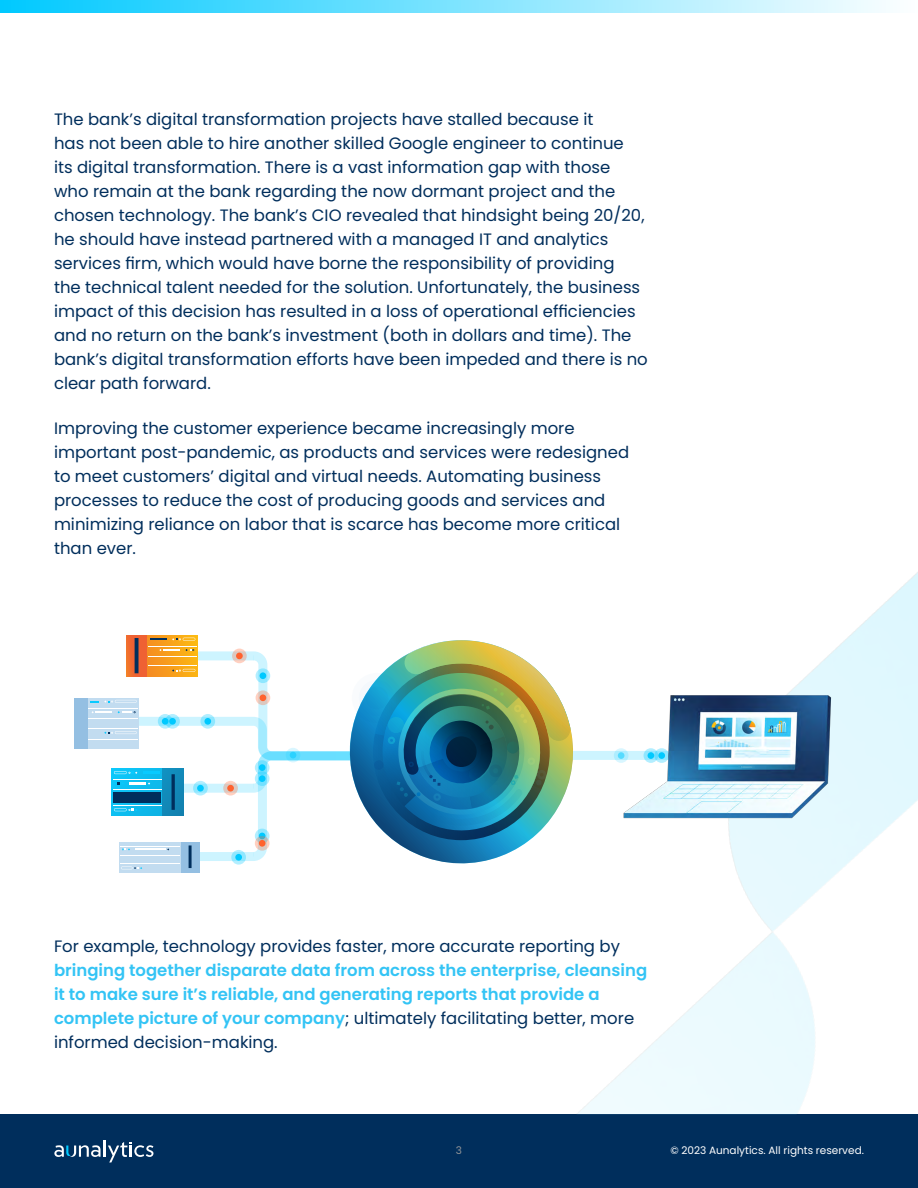
<style>
.page{position:relative;width:918px;height:1188px;background:#fff}
.page>*{position:absolute;margin:0;border:0;box-sizing:border-box;transform-origin:0 0}
.t1{font:16.5px/24px "Poppins";color:#002e5c}
.t2{font:600 16.5px/24px "Poppins";color:#33c4f5}
.t3{font:10.5px "Poppins";color:#fff}
.t4{font:10.5px "Poppins";color:#939598}
.s1{font-weight:400;color:#002e5c}
</style>
<div class="page">
<div style="left:0;top:1115px;width:918px;height:73px;background:#002e5c"></div>
<svg style="left:54px;top:1140px;width:99px;height:22px"></svg>
<svg style="left:0;top:0;width:886px;height:13px"></svg>
<img style="left:330px;top:572px;width:588px;height:543px">
<svg style="left:336px;top:869px;width:251px;height:8px"></svg>
<div style="left:119px;top:842px;width:62px;height:31px;background:#c2dcf0"></div>
<div style="left:181px;top:842px;width:18px;height:31px;background:#94bfe2"></div>
<div style="left:87px;top:698px;width:52px;height:51px;background:#c2dcf0"></div>
<div style="left:74px;top:698px;width:13px;height:51px;background:#94bfe2"></div>
<hr style="left:88px;top:708px;width:50px;height:1px;background:#fff">
<hr style="left:88px;top:718px;width:50px;height:1px;background:#fff">
<hr style="left:88px;top:728px;width:50px;height:1px;background:#fff">
<hr style="left:88px;top:740px;width:50px;height:1px;background:#fff">
<svg style="left:147px;top:636px;width:50px;height:2px"></svg>
<div style="left:126px;top:636px;width:21px;height:40px;background:#ef6133"></div>
<svg style="left:90px;top:638px;width:698px;height:231px"></svg>
<img style="left:617px;top:659px;width:223px;height:189px">
<p class="t1" style="left:54px;top:108px;width:595px">The bank’s digital transformation projects have stalled because it<br>has not been able to hire another skilled Google engineer to continue<br>its digital transformation. There is a vast information gap with those who remain at the bank regarding the now dormant project and the chosen technology. The bank’s CIO revealed that hindsight being 20/20, he should have instead partnered with a managed IT and analytics services firm, which would have borne the responsibility of providing<br>the technical talent needed for the solution. Unfortunately, the business impact of this decision has resulted in a loss of operational efficiencies and no return on the bank’s investment (both in dollars and time). The bank’s digital transformation efforts have been impeded and there is no clear path forward.</p>
<p class="t1" style="left:54px;top:416px;width:577px">Improving the customer experience became increasingly more important post-pandemic, as products and services were redesigned to meet customers’ digital and virtual needs. Automating business processes to reduce the cost of producing goods and services and minimizing reliance on labor that is scarce has become more critical than ever.</p>
<p class="t1" style="left:54px;top:934px;width:567px">For example, technology provides faster, more accurate reporting by</p>
<p class="t2" style="left:54px;top:958px;width:595px">bringing together disparate data from across the enterprise, cleansing it to make sure it’s reliable, and generating reports that provide a complete picture of your company<span class="s1">; ultimately facilitating better, more informed decision-making.</span></p>
<p class="t4" style="left:456px;top:1145px;width:8px">3</p>
<p class="t3" style="left:670px;top:1145px;width:195px">© 2023 Aunalytics. All rights reserved.</p>
</div>
